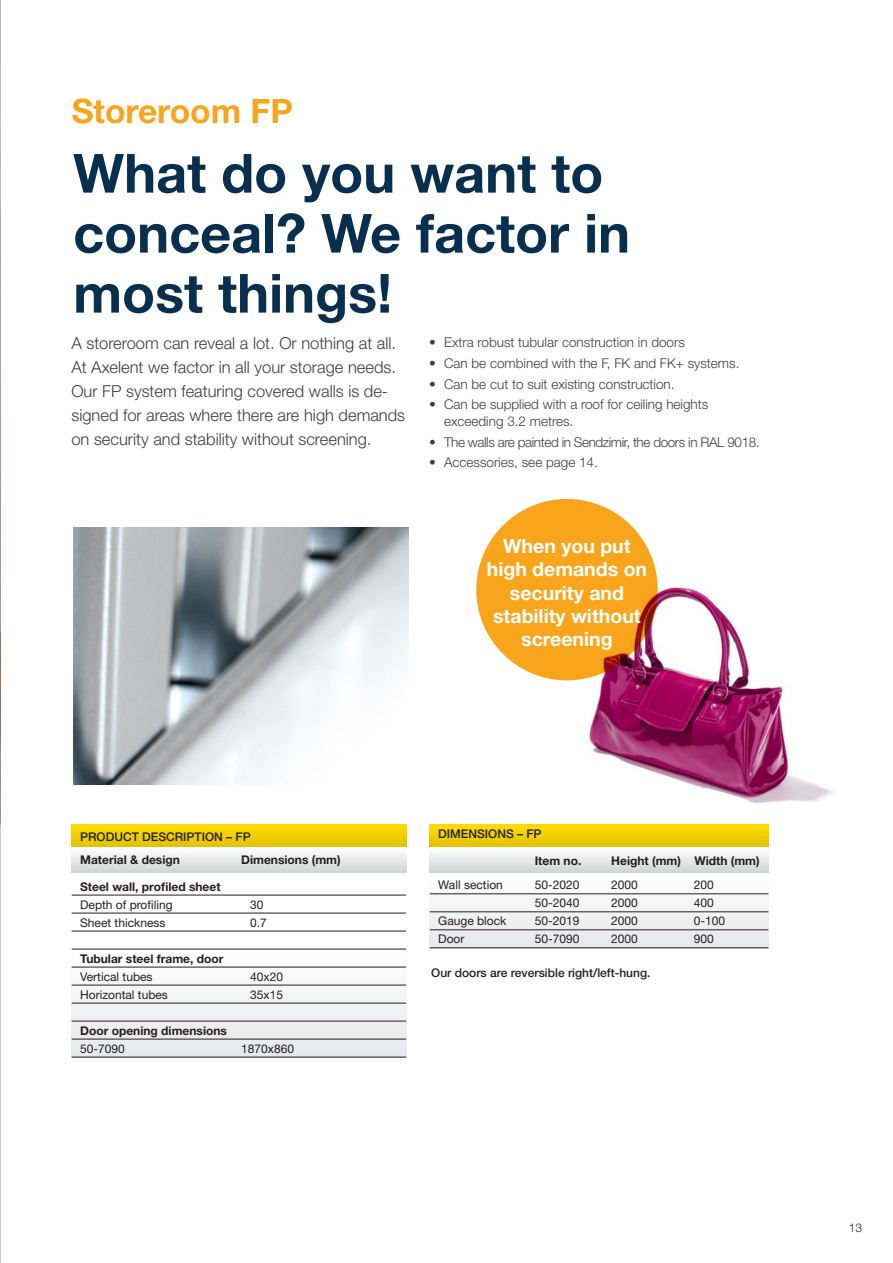
<style>
.page{position:relative;width:893px;height:1263px;background:#fff}
.page>*{position:absolute;margin:0;border:0;box-sizing:border-box;transform-origin:0 0}
.t1{font:700 54px/60px "Helvetica Neue LT Std";color:#092f4f}
.t2{font:700 33.6px "Helvetica Neue LT Std";color:#f9a51b}
.t3{font:700 19.5px/23.4px "Helvetica Neue LT Std";color:#fff;text-align:center}
.t4{font:300 16.5px/24px "Helvetica Neue LT Std";color:#3e3e3f}
.t5{font:300 13.5px/16.5px "Helvetica Neue LT Std";color:#3e3e3f}
.t6{font:300 13.5px "Helvetica Neue LT Std";letter-spacing:-.03em;color:#3e3e3f}
.t7{font:12px "Helvetica Neue LT Std";color:#231f20}
.t8{font:700 12px "Helvetica Neue LT Std";color:#231f20}
.t9{font:500 12px "Helvetica Neue LT Std";color:#231f20}
.t10{font:300 12px "Helvetica Neue LT Std";color:#231f20}
</style>
<div class="page">
<img style="left:572px;top:579px;width:261px;height:224px">
<img style="left:74px;top:527px;width:334px;height:257px">
<div style="left:476px;top:499px;width:182px;height:181px;background:#f9a51b;border-radius:50%"></div>
<div style="left:72px;top:951px;width:334px;height:106px;background:linear-gradient(to right,#f3f3f4,#f3f3f4)"></div>
<div style="left:72px;top:824px;width:334px;height:24px;background:linear-gradient(to right,#efce02,#efce02)"></div>
<hr style="left:71px;top:872px;width:335px;height:1px;background:#231f20">
<div style="left:72px;top:848px;width:334px;height:24px;background:linear-gradient(to bottom,#fefeff,#d4d6d8)"></div>
<div style="left:430px;top:871px;width:338px;height:77px;background:#f2f3f4"></div>
<div style="left:430px;top:824px;width:338px;height:24px;background:linear-gradient(to right,#efce02,#efce02)"></div>
<hr style="left:429px;top:872px;width:339px;height:1px;background:#231f20">
<div style="left:430px;top:848px;width:338px;height:24px;background:linear-gradient(to bottom,#fefeff,#d4d6d8)"></div>
<hr style="left:72px;top:895px;width:334px;height:1px;background:#231f20">
<hr style="left:72px;top:913px;width:334px;height:1px;background:#231f20">
<hr style="left:72px;top:931px;width:334px;height:1px;background:#231f20">
<hr style="left:72px;top:949px;width:334px;height:1px;background:#231f20">
<hr style="left:72px;top:967px;width:334px;height:1px;background:#231f20">
<hr style="left:72px;top:985px;width:334px;height:1px;background:#231f20">
<hr style="left:72px;top:1003px;width:334px;height:1px;background:#231f20">
<hr style="left:72px;top:1021px;width:334px;height:1px;background:#231f20">
<hr style="left:72px;top:1039px;width:334px;height:1px;background:#231f20">
<hr style="left:72px;top:1057px;width:334px;height:1px;background:#231f20">
<hr style="left:430px;top:893px;width:338px;height:1px;background:#231f20">
<hr style="left:430px;top:911px;width:338px;height:1px;background:#231f20">
<hr style="left:430px;top:929px;width:338px;height:1px;background:#231f20">
<hr style="left:430px;top:947px;width:338px;height:1px;background:#231f20">
<hr style="left:0;top:0;width:1px;height:1263px;background:#939598">
<h2 class="t2" style="left:71px;top:90px;width:223px">Storeroom FP</h2>
<p class="t1" style="left:73px;top:142px;width:558px">What do you want to conceal? We factor in most things!</p>
<p class="t4" style="left:71px;top:331px;width:326px">A storeroom can reveal a lot. Or nothing at all.<br>At Axelent we factor in all your storage needs.</p>
<p class="t4" style="left:71px;top:379px;width:335px">Our FP system featuring covered walls is de&shy;signed for areas where there are high demands on security and stability without screening.</p>
<p class="t5" style="left:429px;top:334px;width:257px">• Extra robust tubular construction in doors</p>
<p class="t5" style="left:429px;top:354px;width:312px">• Can be combined with the F, FK and FK+ systems.</p>
<p class="t5" style="left:429px;top:375px;width:247px">• Can be cut to suit existing construction.</p>
<p class="t5" style="left:444px;top:396px;width:266px;text-indent:-15px">• Can be supplied with a roof for ceiling heights exceeding 3.2 metres.</p>
<p class="t6" style="left:429px;top:433px;width:332px">• The walls are painted in Sendzimir, the doors in RAL 9018.</p>
<p class="t5" style="left:429px;top:454px;width:170px">• Accessories, see page 14.</p>
<p class="t3" style="left:487px;top:534px;width:162px">When you put high demands on</p>
<p class="t3" style="left:510px;top:580px;width:116px">security and</p>
<p class="t3" style="left:493px;top:604px;width:149px">stability without screening</p>
<p class="t9" style="left:80px;top:829px;width:172px">PRODUCT DESCRIPTION – FP</p>
<p class="t8" style="left:80px;top:852px;width:101px">Material &amp; design</p>
<p class="t8" style="left:241px;top:852px;width:101px">Dimensions (mm)</p>
<p class="t8" style="left:80px;top:879px;width:142px">Steel wall, profiled sheet</p>
<p class="t7" style="left:80px;top:897px;width:94px">Depth of profiling</p>
<p class="t7" style="left:250px;top:897px;width:15px">30</p>
<p class="t7" style="left:80px;top:915px;width:87px">Sheet thickness</p>
<p class="t7" style="left:250px;top:915px;width:18px">0.7</p>
<p class="t8" style="left:80px;top:951px;width:145px">Tubular steel frame, door</p>
<p class="t7" style="left:80px;top:969px;width:74px">Vertical tubes</p>
<p class="t7" style="left:250px;top:969px;width:34px">40x20</p>
<p class="t7" style="left:80px;top:987px;width:89px">Horizontal tubes</p>
<p class="t7" style="left:250px;top:987px;width:34px">35x15</p>
<p class="t8" style="left:80px;top:1023px;width:148px">Door opening dimensions</p>
<p class="t7" style="left:80px;top:1041px;width:46px">50-7090</p>
<p class="t7" style="left:241px;top:1041px;width:54px">1870x860</p>
<p class="t9" style="left:438px;top:827px;width:105px">DIMENSIONS – FP</p>
<p class="t8" style="left:535px;top:853px;width:48px">Item no.</p>
<p class="t8" style="left:611px;top:853px;width:150px">Height (mm) Width (mm)</p>
<p class="t7" style="left:438px;top:878px;width:66px">Wall section</p>
<p class="t7" style="left:535px;top:878px;width:46px">50-2020</p>
<p class="t7" style="left:611px;top:878px;width:28px">2000</p>
<p class="t7" style="left:694px;top:878px;width:22px">200</p>
<p class="t7" style="left:535px;top:896px;width:46px">50-2040</p>
<p class="t7" style="left:611px;top:896px;width:28px">2000</p>
<p class="t7" style="left:694px;top:896px;width:22px">400</p>
<p class="t7" style="left:438px;top:914px;width:70px">Gauge block</p>
<p class="t7" style="left:535px;top:914px;width:46px">50-2019</p>
<p class="t7" style="left:611px;top:914px;width:28px">2000</p>
<p class="t7" style="left:694px;top:914px;width:33px">0-100</p>
<p class="t7" style="left:438px;top:932px;width:28px">Door</p>
<p class="t7" style="left:535px;top:932px;width:46px">50-7090</p>
<p class="t7" style="left:611px;top:932px;width:28px">2000</p>
<p class="t7" style="left:694px;top:932px;width:22px">900</p>
<p class="t9" style="left:431px;top:965px;width:221px">Our doors are reversible right/left-hung.</p>
<p class="t10" style="left:849px;top:1220px;width:15px">13</p>
</div>
